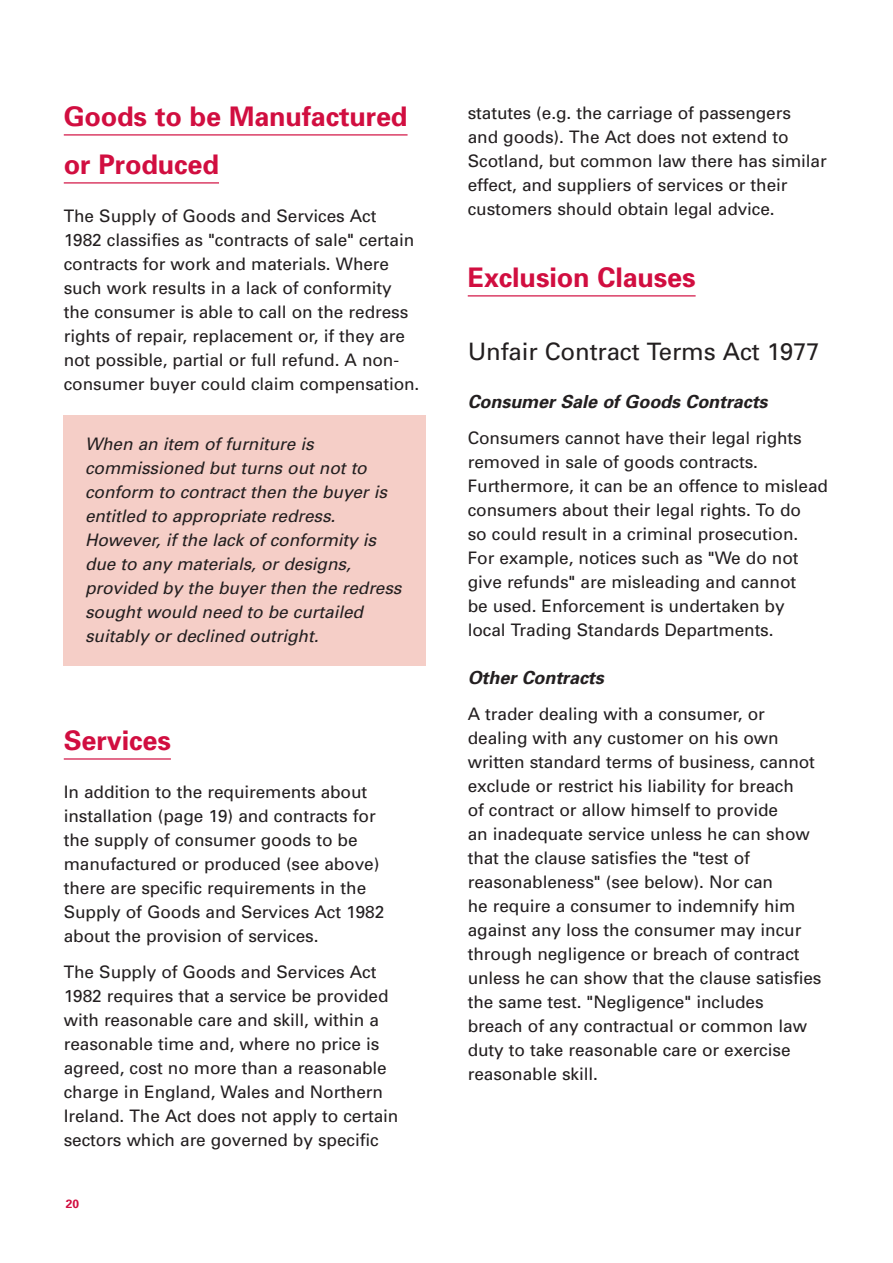
<style>
.page{position:relative;width:893px;height:1263px;background:#fff}
.page>*{position:absolute;margin:0;border:0;box-sizing:border-box;transform-origin:0 0}
.t1{font:700 27px/48px "Univers";letter-spacing:-.005em;color:#d10e40}
.t2{font:24px "Univers";letter-spacing:-.005em;color:#231f20}
.t3{font:italic 700 18px "Univers";letter-spacing:-.005em;color:#231f20}
.t4{font:17.25px/24px "Univers";letter-spacing:-.005em;color:#231f20}
.t5{font:italic 17.25px/24px "Univers";letter-spacing:-.005em;color:#231f20}
.t6{font:700 12px "Univers";color:#d10e40}
</style>
<div class="page">
<div style="left:64px;top:416px;width:362px;height:250px;background:#f5cec7"></div>
<hr style="left:64px;top:134px;width:344px;height:1px;background:#d10e40">
<hr style="left:64px;top:182px;width:155px;height:1px;background:#d10e40">
<hr style="left:64px;top:758px;width:107px;height:1px;background:#d10e40">
<hr style="left:468px;top:295px;width:228px;height:1px;background:#d10e40">
<h1 class="t1" style="left:64px;top:95px;width:345px">Goods to be Manufactured or Produced</h1>
<p class="t4" style="left:64px;top:205px;width:357px">The Supply of Goods and Services Act<br>1982 classifies as "contracts of sale" certain contracts for work and materials. Where such work results in a lack of conformity the consumer is able to call on the redress rights of repair, replacement or, if they are not possible, partial or full refund. A non&shy;consumer buyer could claim compensation.</p>
<p class="t5" style="left:85px;top:433px;width:318px">When an item of furniture is commissioned but turns out not to conform to contract then the buyer is entitled to appropriate redress.<br>However, if the lack of conformity is due to any materials, or designs, provided by the buyer then the redress sought would need to be curtailed suitably or declined outright.</p>
<h1 class="t1" style="left:64px;top:719px;width:109px">Services</h1>
<p class="t4" style="left:64px;top:781px;width:322px">In addition to the requirements about installation (page 19) and contracts for the supply of consumer goods to be manufactured or produced (see above) there are specific requirements in the Supply of Goods and Services Act 1982 about the provision of services.</p>
<p class="t4" style="left:64px;top:961px;width:336px">The Supply of Goods and Services Act 1982 requires that a service be provided with reasonable care and skill, within a reasonable time and, where no price is agreed, cost no more than a reasonable charge in England, Wales and Northern Ireland. The Act does not apply to certain sectors which are governed by specific</p>
<p class="t6" style="left:66px;top:1199px;width:15px">20</p>
<p class="t4" style="left:468px;top:102px;width:361px">statutes (e.g. the carriage of passengers<br>and goods). The Act does not extend to Scotland, but common law there has similar effect, and suppliers of services or their customers should obtain legal advice.</p>
<h1 class="t1" style="left:468px;top:256px;width:229px">Exclusion Clauses</h1>
<h2 class="t2" style="left:468px;top:343px;width:354px">Unfair Contract Terms Act 1977</h2>
<p class="t3" style="left:468px;top:395px;width:301px">Consumer Sale of Goods Contracts</p>
<p class="t4" style="left:468px;top:428px;width:362px">Consumers cannot have their legal rights removed in sale of goods contracts.<br>Furthermore, it can be an offence to mislead consumers about their legal rights. To do<br>so could result in a criminal prosecution.<br>For example, notices such as "We do not give refunds" are misleading and cannot<br>be used. Enforcement is undertaken by<br>local Trading Standards Departments.</p>
<p class="t3" style="left:468px;top:671px;width:138px">Other Contracts</p>
<p class="t4" style="left:468px;top:704px;width:355px">A trader dealing with a consumer, or dealing with any customer on his own written standard terms of business, cannot exclude or restrict his liability for breach<br>of contract or allow himself to provide<br>an inadequate service unless he can show that the clause satisfies the "test of reasonableness" (see below). Nor can<br>he require a consumer to indemnify him against any loss the consumer may incur through negligence or breach of contract unless he can show that the clause satisfies the same test. "Negligence" includes breach of any contractual or common law duty to take reasonable care or exercise reasonable skill.</p>
</div>
